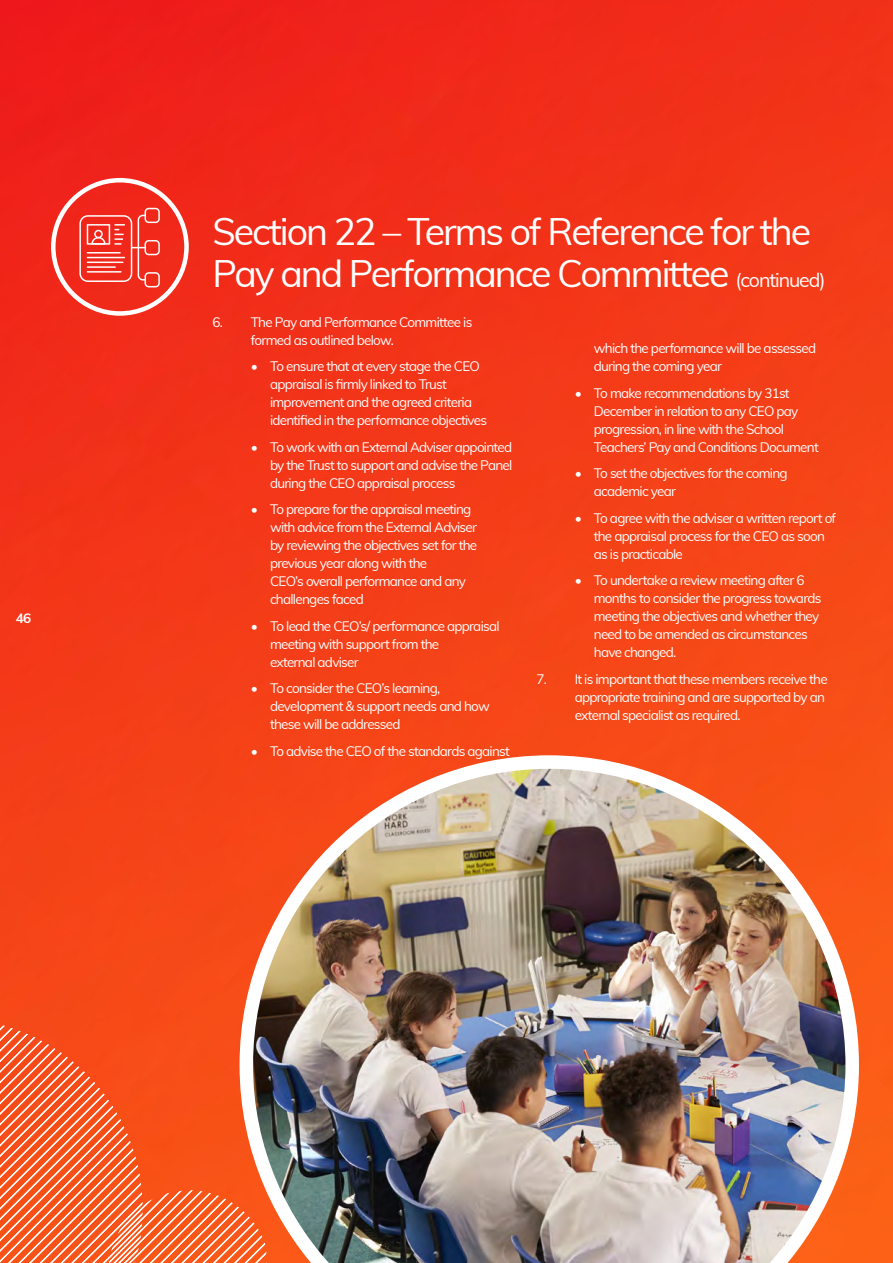
<style>
.page{position:relative;width:893px;height:1263px;background:#fff}
.page>*{position:absolute;margin:0;border:0;box-sizing:border-box;transform-origin:0 0}
.t1{font:37.5px/42px "Muli";letter-spacing:-.055em;color:#fff}
.t2{font:13.5px/18px "Muli";letter-spacing:-.055em;color:#fff}
.t3{font:700 13.5px "Muli";color:#fff}
.s1{font-size:19.5px}
</style>
<div class="page">
<img style="left:0;top:0;width:893px;height:1263px">
<svg style="left:0;top:1024px;width:240px;height:239px;background:#f86635"></svg>
<svg style="left:51px;top:178px;width:138px;height:138px;background:#f24a3e"></svg>
<img style="left:240px;top:755px;width:619px;height:508px">
<p class="t3" style="left:16px;top:608px;width:17px">46</p>
<p class="t1" style="left:213px;top:208px;width:615px">Section 22 – Terms of Reference for the<br>Pay and Performance Committee <span class="s1">(continued)</span></p>
<p class="t2" style="left:251px;top:312px;width:223px;text-indent:-38px">6. The Pay and Performance Committee is formed as outlined below.</p>
<p class="t2" style="left:270px;top:357px;width:219px;text-indent:-19px">• To ensure that at every stage the CEO appraisal is firmly linked to Trust improvement and the agreed criteria identified in the performance objectives</p>
<p class="t2" style="left:270px;top:437px;width:244px;text-align:justify;text-indent:-19px">• To work with an External Adviser appointed by the Trust to support and advise the Panel during the CEO appraisal process</p>
<p class="t2" style="left:270px;top:500px;width:209px;text-indent:-19px">• To prepare for the appraisal meeting with advice from the External Adviser by reviewing the objectives set for the previous year along with the<br>CEO’s overall performance and any challenges faced</p>
<p class="t2" style="left:270px;top:616px;width:231px;text-indent:-19px">• To lead the CEO’s/ performance appraisal meeting with support from the<br>external adviser</p>
<p class="t2" style="left:270px;top:679px;width:221px;text-indent:-19px">• To consider the CEO’s learning, development &amp; support needs and how these will be addressed</p>
<p class="t2" style="left:251px;top:741px;width:260px">• To advise the CEO of the standards against</p>
<p class="t2" style="left:594px;top:339px;width:224px">which the performance will be assessed during the coming year</p>
<p class="t2" style="left:594px;top:383px;width:226px;text-indent:-19px">• To make recommendations by 31st December in relation to any CEO pay progression, in line with the School Teachers’ Pay and Conditions Document</p>
<p class="t2" style="left:594px;top:464px;width:195px;text-indent:-19px">• To set the objectives for the coming academic year</p>
<p class="t2" style="left:594px;top:508px;width:244px;text-indent:-19px">• To agree with the adviser a written report of the appraisal process for the CEO as soon as is practicable</p>
<p class="t2" style="left:594px;top:571px;width:229px;text-indent:-19px">• To undertake a review meeting after 6 months to consider the progress towards meeting the objectives and whether they need to be amended as circumstances have changed.</p>
<p class="t2" style="left:575px;top:669px;width:254px;text-indent:-38px">7. It is important that these members receive the appropriate training and are supported by an external specialist as required.</p>
</div>
